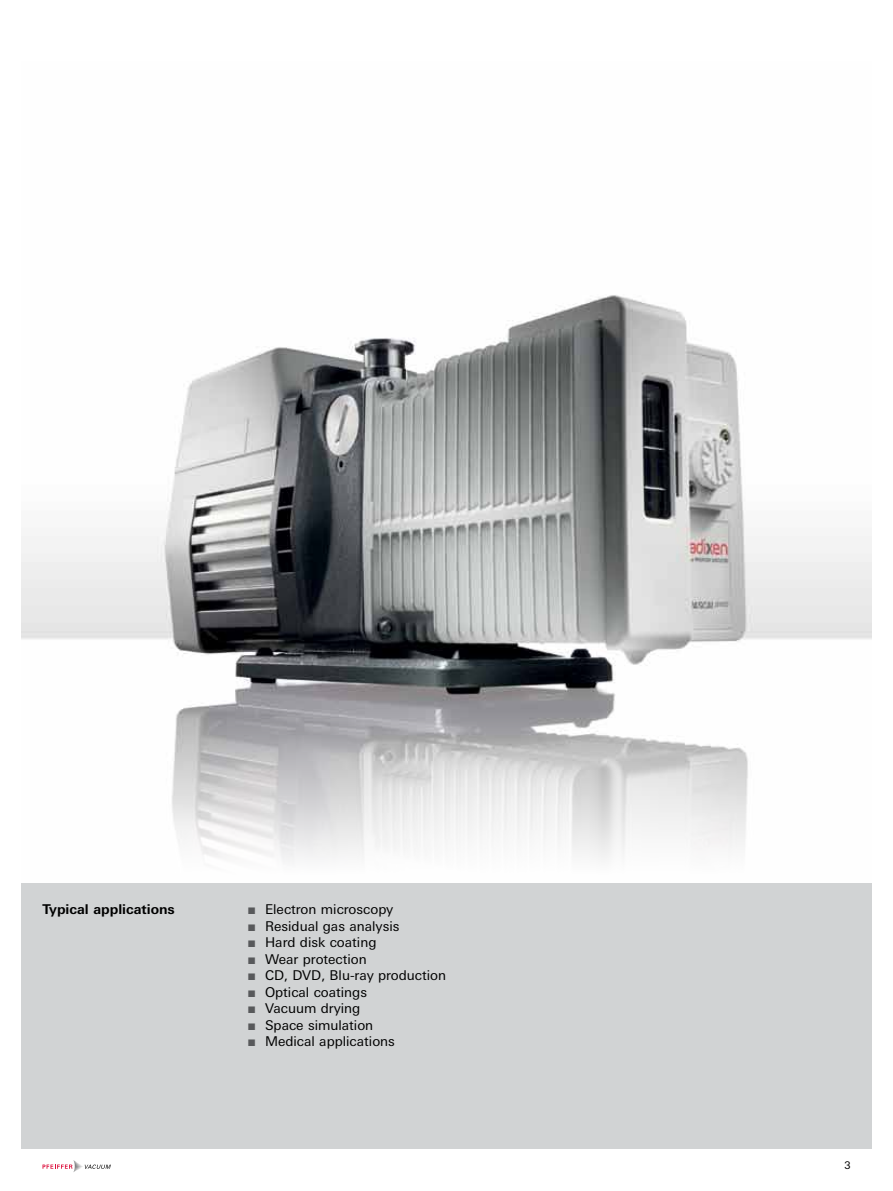
<style>
.page{position:relative;width:893px;height:1191px;background:#fff}
.page>*{position:absolute;margin:0;border:0;box-sizing:border-box;transform-origin:0 0}
.t1{font:13.5px "Univers Next W1 G";color:#000}
.t2{font:700 13.5px "Univers Next W1 G";color:#000}
.t3{font:10.5px "Univers Next W1 G";color:#000}
.s1{color:#58595b}
</style>
<div class="page">
<svg style="left:43px;top:1160px;width:68px;height:12px"></svg>
<img style="left:21px;top:295px;width:851px;height:567px">
<div style="left:21px;top:882px;width:851px;height:266px;background:#d1d3d4"></div>
<p class="t2" style="left:43px;top:901px;width:134px">Typical applications</p>
<p class="t1" style="left:248px;top:901px;width:147px"><span class="s1">■</span> Electron microscopy</p>
<p class="t1" style="left:248px;top:918px;width:153px"><span class="s1">■</span> Residual gas analysis</p>
<p class="t1" style="left:248px;top:934px;width:130px"><span class="s1">■</span> Hard disk coating</p>
<p class="t1" style="left:248px;top:951px;width:120px"><span class="s1">■</span> Wear protection</p>
<p class="t1" style="left:248px;top:967px;width:200px"><span class="s1">■</span> CD, DVD, Blu-ray production</p>
<p class="t1" style="left:248px;top:984px;width:121px"><span class="s1">■</span> Optical coatings</p>
<p class="t1" style="left:248px;top:1000px;width:114px"><span class="s1">■</span> Vacuum drying</p>
<p class="t1" style="left:248px;top:1017px;width:127px"><span class="s1">■</span> Space simulation</p>
<p class="t1" style="left:248px;top:1033px;width:148px"><span class="s1">■</span> Medical applications</p>
<p class="t3" style="left:844px;top:1159px;width:8px">3</p>
</div>
